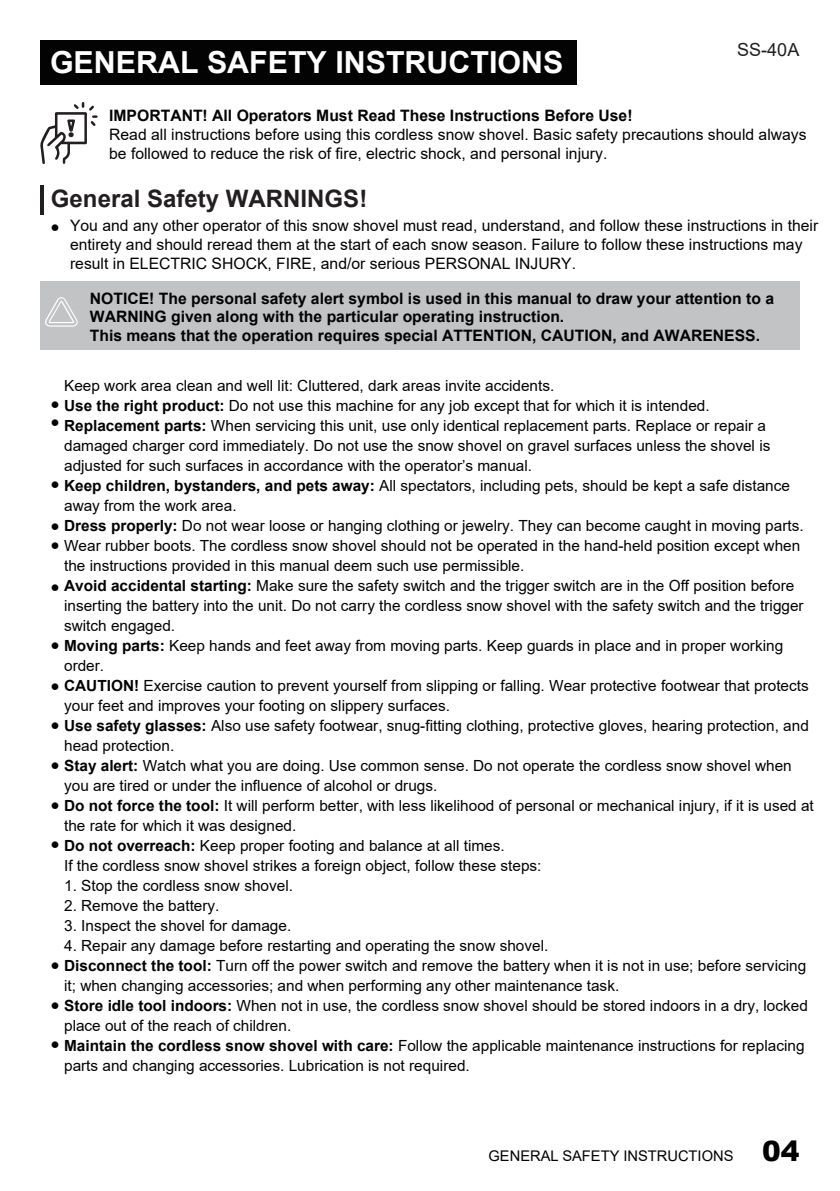
<style>
.page{position:relative;width:840px;height:1191px;background:#fff}
.page>*{position:absolute;margin:0;border:0;box-sizing:border-box;transform-origin:0 0}
.t1{font:700 30.4px "Arial";color:#fff}
.t2{font:700 24px "Arial";color:#231f20}
.t3{font:18px "Arial";color:#231f20}
.t4{font:15.8px/18.8px "Arial";color:#030303}
.t5{font:700 15.8px/18.8px "Arial";color:#030303}
.t6{font:15.4px/20px "Arial";color:#030303}
.t7{font:14.6px "Arial";color:#030303}
.s1{font-weight:700}
.s2{font-weight:900;font-size:28px}
</style>
<div class="page">
<div style="left:40px;top:281px;width:759px;height:68px;background:#c2c3c5"></div>
<div style="left:40px;top:40px;width:536px;height:45px;background:#030303"></div>
<svg style="left:40px;top:102px;width:58px;height:62px"></svg>
<hr style="left:40px;top:185px;width:4px;height:30px;background:#231f20">
<svg style="left:45px;top:297px;width:33px;height:30px"></svg>
<h1 class="t1" style="left:50px;top:41px;width:514px">GENERAL SAFETY INSTRUCTIONS</h1>
<p class="t3" style="left:736px;top:37px;width:64px">SS-40A</p>
<p class="t5" style="left:109px;top:106px;width:524px">IMPORTANT! All Operators Must Read These Instructions Before Use!</p>
<p class="t4" style="left:109px;top:125px;width:698px">Read all instructions before using this cordless snow shovel. Basic safety precautions should always be followed to reduce the risk of fire, electric shock, and personal injury.</p>
<h2 class="t2" style="left:51px;top:182px;width:318px">General Safety WARNINGS!</h2>
<p class="t4" style="left:70px;top:216px;width:749px">You and any other operator of this snow shovel must read, understand, and follow these instructions in their entirety and should reread them at the start of each snow season. Failure to follow these instructions may result in ELECTRIC SHOCK, FIRE, and/or serious PERSONAL INJURY.</p>
<p class="t5" style="left:90px;top:289px;width:685px">NOTICE! The personal safety alert symbol is used in this manual to draw your attention to a<br>WARNING given along with the particular operating instruction.<br>This means that the operation requires special ATTENTION, CAUTION, and AWARENESS.</p>
<p class="t6" style="left:64px;top:375px;width:727px">Keep work area clean and well lit: Cluttered, dark areas invite accidents.<br><span class="s1">Use the right product:</span> Do not use this machine for any job except that for which it is intended.<br><span class="s1">Replacement parts:</span> When servicing this unit, use only identical replacement parts. Replace or repair a damaged charger cord immediately. Do not use the snow shovel on gravel surfaces unless the shovel is adjusted for such surfaces in accordance with the operator’s manual.<br><span class="s1">Keep children, bystanders, and pets away:</span> All spectators, including pets, should be kept a safe distance away from the work area.</p>
<p class="t6" style="left:51px;top:216px;width:11px">●</p>
<p class="t6" style="left:51px;top:394px;width:11px;line-height:18.4px">● ●</p>
<p class="t6" style="left:51px;top:473px;width:11px">●</p>
<p class="t6" style="left:51px;top:515px;width:754px">● <span class="s1">Dress properly:</span> Do not wear loose or hanging clothing or jewelry. They can become caught in moving parts.</p>
<p class="t6" style="left:51px;top:535px;width:750px">● Wear rubber boots. The cordless snow shovel should not be operated in the hand-held position except when</p>
<p class="t6" style="left:51px;top:575px;width:744px">● <span class="s1">Avoid accidental starting:</span> Make sure the safety switch and the trigger switch are in the Off position before</p>
<p class="t6" style="left:64px;top:555px;width:461px">the instructions provided in this manual deem such use permissible.</p>
<p class="t6" style="left:64px;top:595px;width:740px">inserting the battery into the unit. Do not carry the cordless snow shovel with the safety switch and the trigger switch engaged.</p>
<p class="t6" style="left:64px;top:655px;width:42px">order.</p>
<p class="t6" style="left:64px;top:695px;width:387px">your feet and improves your footing on slippery surfaces.</p>
<p class="t6" style="left:64px;top:735px;width:112px">head protection.</p>
<p class="t6" style="left:64px;top:775px;width:374px">you are tired or under the influence of alcohol or drugs.</p>
<p class="t6" style="left:64px;top:815px;width:478px">the rate for which it was designed.<br><span class="s1">Do not overreach:</span> Keep proper footing and balance at all times.<br>If the cordless snow shovel strikes a foreign object, follow these steps:</p>
<p class="t6" style="left:64px;top:875px;width:230px">1. Stop the cordless snow shovel.</p>
<p class="t6" style="left:64px;top:895px;width:157px">2. Remove the battery.</p>
<p class="t6" style="left:64px;top:915px;width:228px">3. Inspect the shovel for damage.</p>
<p class="t6" style="left:64px;top:935px;width:485px">4. Repair any damage before restarting and operating the snow shovel.</p>
<p class="t6" style="left:64px;top:975px;width:556px">it; when changing accessories; and when performing any other maintenance task.</p>
<p class="t6" style="left:64px;top:1015px;width:741px">place out of the reach of children.<br><span class="s1">Maintain the cordless snow shovel with care:</span> Follow the applicable maintenance instructions for replacing parts and changing accessories. Lubrication is not required.</p>
<p class="t6" style="left:51px;top:635px;width:733px">● <span class="s1">Moving parts:</span> Keep hands and feet away from moving parts. Keep guards in place and in proper working</p>
<p class="t6" style="left:51px;top:675px;width:759px">● <span class="s1">CAUTION!</span> Exercise caution to prevent yourself from slipping or falling. Wear protective footwear that protects</p>
<p class="t6" style="left:51px;top:715px;width:759px">● <span class="s1">Use safety glasses:</span> Also use safety footwear, snug-fitting clothing, protective gloves, hearing protection, and</p>
<p class="t6" style="left:51px;top:755px;width:742px">● <span class="s1">Stay alert:</span> Watch what you are doing. Use common sense. Do not operate the cordless snow shovel when</p>
<p class="t6" style="left:51px;top:795px;width:764px">● <span class="s1">Do not force the tool:</span> It will perform better, with less likelihood of personal or mechanical injury, if it is used at</p>
<p class="t6" style="left:51px;top:833px;width:11px">●</p>
<p class="t6" style="left:51px;top:955px;width:756px">● <span class="s1">Disconnect the tool:</span> Turn off the power switch and remove the battery when it is not in use; before servicing</p>
<p class="t6" style="left:51px;top:995px;width:758px">● <span class="s1">Store idle tool indoors:</span> When not in use, the cordless snow shovel should be stored indoors in a dry, locked</p>
<p class="t6" style="left:51px;top:1034px;width:11px">●</p>
<p class="t7" style="left:488px;top:1146px;width:312px">GENERAL SAFETY INSTRUCTIONS <span class="s2">04</span></p>
</div>
